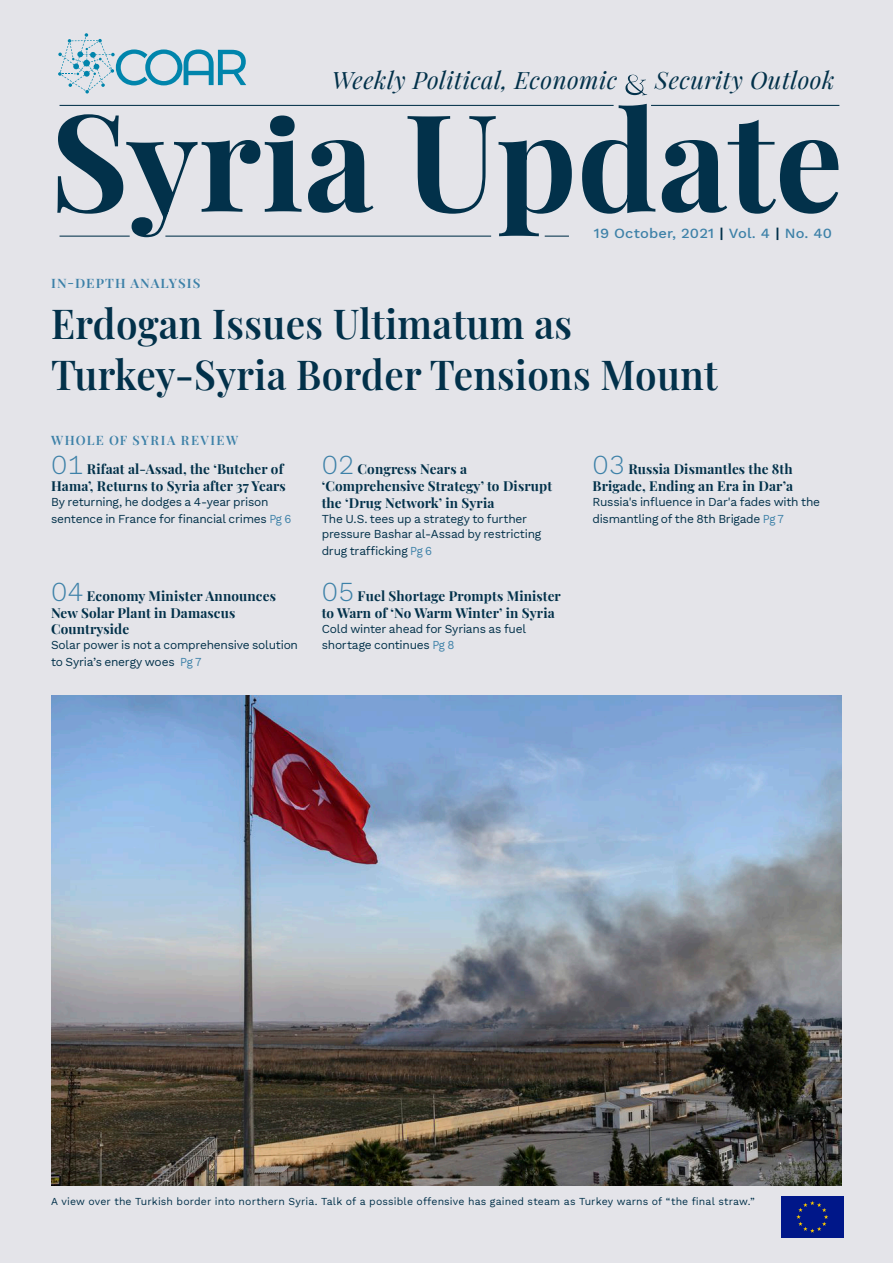
<style>
.page{position:relative;width:893px;height:1263px;background:#e4e4e9}
.page>*{position:absolute;margin:0;border:0;box-sizing:border-box;transform-origin:0 0}
.Headline_00_Cover{font:600 40.5px/50.7px "Playfair Display";letter-spacing:.01em;color:#02314a;scale:.95 1}
.Cover_Subtitle{font:italic 24px "Playfair Display";letter-spacing:.02em;color:#02314a}
.t1{font:500 13.8px "Work Sans";letter-spacing:.01em;color:#3d81a8;scale:1.06 1}
.t2{font:700 13.5px/16.8px "Playfair Display";letter-spacing:.01em;color:#02314a}
.Headline_00_Cover-2{font:600 12.75px "Playfair Display";letter-spacing:.11em;color:#3d81a8}
.Headline_00_Cover-3{font:600 12.75px "Playfair Display";letter-spacing:.08em;color:#3d81a8;scale:1.06 1}
.t3{font:12px/16.8px "Work Sans";letter-spacing:-.02em;color:#02314a}
.t4{font:10.5px "Work Sans";letter-spacing:.015em;color:#02314a}
.s1{font-weight:600;color:#02314a}
.s2{font-family:"Work Sans";font-weight:300;font-size:27px;color:#3d81a8}
.s3{color:#3d81a8}
</style>
<div class="page">
<hr style="left:651px;top:105px;width:188px;height:1px;background:#02314a">
<svg style="left:57px;top:104px;width:781px;height:133px"></svg>
<svg style="left:625px;top:75px;width:22px;height:20px"></svg>
<img style="left:51px;top:695px;width:791px;height:490px">
<div style="left:781px;top:1196px;width:62px;height:42px;background:#001789"></div>
<svg style="left:796px;top:1201px;width:32px;height:32px"></svg>
<svg style="left:58px;top:33px;width:188px;height:61px"></svg>
<p class="Cover_Subtitle" style="left:332px;top:61px;width:287px">Weekly Political, Economic</p>
<p class="Cover_Subtitle" style="left:655px;top:61px;width:181px">Security Outlook</p>
<p class="t1" style="left:594px;top:222px;width:226px">19 October, 2021 <span class="s1">|</span> Vol. 4 <span class="s1">|</span> No. 40</p>
<p class="Headline_00_Cover-3" style="left:51px;top:273px;width:143px">IN-DEPTH ANALYSIS</p>
<p class="Headline_00_Cover" style="left:51px;top:295px;width:703px">Erdogan Issues Ultimatum as<br>Turkey-Syria Border Tensions Mount</p>
<p class="Headline_00_Cover-2" style="left:51px;top:430px;width:189px">WHOLE OF SYRIA REVIEW</p>
<p class="t2" style="left:51px;top:460px;width:236px"><span class="s2">01</span> Rifaat al-Assad, the ‘Butcher of<br>Hama’, Returns to Syria after 37 Years</p>
<p class="t3" style="left:51px;top:493px;width:242px">By returning, he dodges a 4-year prison sentence in France for financial crimes <span class="s3">Pg 6</span></p>
<p class="t2" style="left:51px;top:586px;width:226px"><span class="s2">04</span> Economy Minister Announces<br>New Solar Plant in Damascus<br>Countryside</p>
<p class="t3" style="left:51px;top:636px;width:249px">Solar power is not a comprehensive solution to Syria’s energy woes <span class="s3">Pg 7</span></p>
<p class="t2" style="left:322px;top:460px;width:232px"><span class="s2">02</span> Congress Nears a ‘Comprehensive Strategy’ to Disrupt the ‘Drug Network’ in Syria</p>
<p class="t3" style="left:322px;top:511px;width:221px;line-height:15px">The U.S. tees up a strategy to further pressure Bashar al-Assad by restricting</p>
<p class="t3" style="left:322px;top:542px;width:112px">drug trafficking <span class="s3">Pg 6</span></p>
<p class="t2" style="left:322px;top:586px;width:241px"><span class="s2">05</span> Fuel Shortage Prompts Minister to Warn of ‘No Warm Winter’ in Syria</p>
<p class="t3" style="left:322px;top:619px;width:206px">Cold winter ahead for Syrians as fuel shortage continues <span class="s3">Pg 8</span></p>
<p class="t2" style="left:592px;top:460px;width:202px"><span class="s2">03</span> Russia Dismantles the 8th<br>Brigade, Ending an Era in Dar’a</p>
<p class="t3" style="left:592px;top:493px;width:229px">Russia's influence in Dar'a fades with the dismantling of the 8th Brigade <span class="s3">Pg 7</span></p>
<p class="t4" style="left:51px;top:1193px;width:705px">A view over the Turkish border into northern Syria. Talk of a possible offensive has gained steam as Turkey warns of “the final straw.”</p>
</div>
